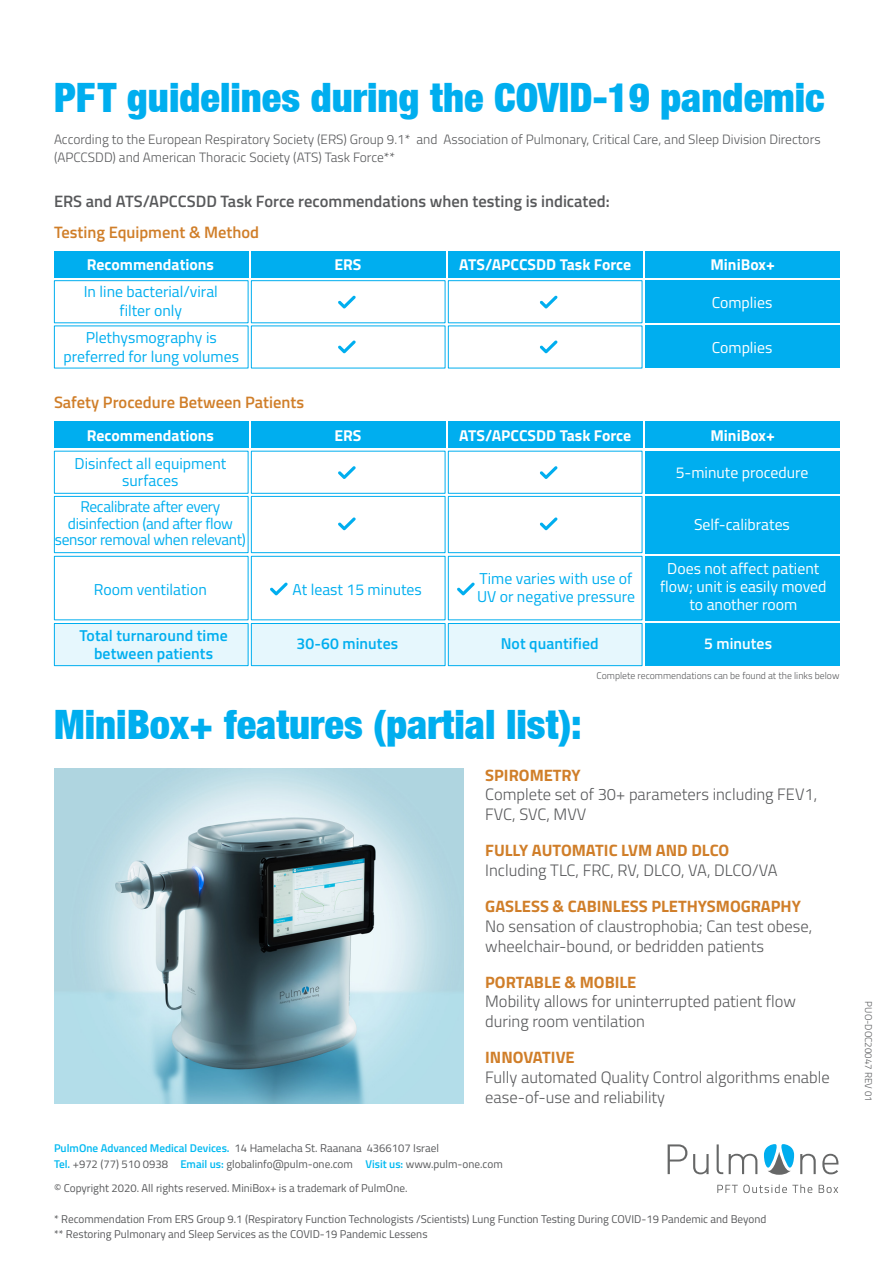
<style>
.page{position:relative;width:893px;height:1263px;background:#fff}
.page>*{position:absolute;margin:0;border:0;box-sizing:border-box;transform-origin:0 0}
.t1{font:900 condensed 40.5px "Helvetica Neue LT";color:#00aeef}
.t2{font:300 16.5px/19.8px "Titillium";color:#58595b}
.t3{font:700 16.5px "Titillium";color:#d07e29}
.t4{font:600 16.5px "Titillium";color:#58595b}
.t5{font:600 16.5px "Titillium";color:#d07e29}
.t6{font:15.75px/18.9px "Titillium";color:#00aeef;text-align:center}
.t7{font:15.75px/18px "Titillium";color:#fff;text-align:center}
.t8{font:700 15.75px "Titillium";color:#fff}
.t9{font:600 15.75px/18.9px "Titillium";letter-spacing:.005em;color:#00aeef;text-align:center}
.t10{font:600 15.75px "Titillium";letter-spacing:.005em;color:#fff}
.t11{font:15.6px/16.5px "Titillium";letter-spacing:-.02em;color:#00aeef;text-align:center}
.t12{font:300 13.5px/18px "Titillium";color:#58595b}
.t13{font:11.25px/16.5px "Titillium";color:#58595b}
.t14{font:300 9.75px "Titillium";color:#58595b}
.s1{font-weight:600;color:#00b9f1}
</style>
<div class="page">
<div style="left:54px;top:623px;width:194px;height:43px;background:#e6f7fd"></div>
<div style="left:251px;top:623px;width:194px;height:43px;background:#e6f7fd"></div>
<div style="left:448px;top:623px;width:194px;height:43px;background:#e6f7fd"></div>
<div style="left:645px;top:623px;width:194px;height:43px;background:#00aeef"></div>
<div style="left:251px;top:623px;width:194px;height:43px;border:1px solid #00aeef"></div>
<div style="left:448px;top:623px;width:194px;height:43px;border:1px solid #00aeef"></div>
<div style="left:54px;top:623px;width:194px;height:43px;border:1px solid #00aeef"></div>
<div style="left:54px;top:280px;width:194px;height:43px;border:1px solid #00aeef"></div>
<div style="left:251px;top:280px;width:194px;height:43px;border:1px solid #00aeef"></div>
<div style="left:448px;top:280px;width:194px;height:43px;border:1px solid #00aeef"></div>
<div style="left:645px;top:280px;width:194px;height:43px;background:#00aeef"></div>
<div style="left:54px;top:451px;width:194px;height:43px;border:1px solid #00aeef"></div>
<div style="left:251px;top:451px;width:194px;height:43px;border:1px solid #00aeef"></div>
<div style="left:448px;top:451px;width:194px;height:43px;border:1px solid #00aeef"></div>
<div style="left:645px;top:451px;width:194px;height:43px;background:#00aeef"></div>
<div style="left:645px;top:326px;width:194px;height:42px;background:#00aeef"></div>
<div style="left:54px;top:496px;width:194px;height:57px;border:1px solid #00aeef"></div>
<div style="left:251px;top:496px;width:194px;height:57px;border:1px solid #00aeef"></div>
<div style="left:448px;top:496px;width:194px;height:57px;border:1px solid #00aeef"></div>
<div style="left:645px;top:496px;width:194px;height:57px;background:#00aeef"></div>
<div style="left:54px;top:556px;width:194px;height:64px;border:1px solid #00aeef"></div>
<div style="left:251px;top:556px;width:194px;height:64px;border:1px solid #00aeef"></div>
<div style="left:448px;top:556px;width:194px;height:64px;border:1px solid #00aeef"></div>
<div style="left:645px;top:556px;width:194px;height:64px;background:#00aeef"></div>
<div style="left:54px;top:251px;width:194px;height:26px;background:#00aeef"></div>
<div style="left:54px;top:421px;width:194px;height:27px;background:#00aeef"></div>
<svg style="left:764px;top:1144px;width:30px;height:31px"></svg>
<svg style="left:668px;top:1144px;width:89px;height:30px"></svg>
<svg style="left:800px;top:1154px;width:38px;height:20px"></svg>
<svg style="left:717px;top:1184px;width:95px;height:9px"></svg>
<svg style="left:819px;top:1185px;width:19px;height:8px"></svg>
<div style="left:251px;top:251px;width:194px;height:26px;background:#00aeef"></div>
<div style="left:251px;top:421px;width:194px;height:27px;background:#00aeef"></div>
<div style="left:448px;top:251px;width:194px;height:26px;background:#00aeef"></div>
<div style="left:448px;top:421px;width:194px;height:27px;background:#00aeef"></div>
<div style="left:645px;top:251px;width:194px;height:26px;background:#00aeef"></div>
<div style="left:645px;top:421px;width:194px;height:27px;background:#00aeef"></div>
<img style="left:54px;top:768px;width:409px;height:335px">
<svg style="left:338px;top:296px;width:18px;height:13px"></svg>
<svg style="left:338px;top:340px;width:18px;height:13px"></svg>
<svg style="left:540px;top:296px;width:18px;height:13px"></svg>
<svg style="left:540px;top:466px;width:18px;height:13px"></svg>
<svg style="left:338px;top:466px;width:18px;height:13px"></svg>
<svg style="left:338px;top:517px;width:18px;height:13px"></svg>
<svg style="left:270px;top:582px;width:18px;height:13px"></svg>
<svg style="left:457px;top:582px;width:18px;height:13px"></svg>
<svg style="left:540px;top:517px;width:18px;height:13px"></svg>
<svg style="left:540px;top:340px;width:18px;height:13px"></svg>
<h1 class="t1" style="left:54px;top:72px;width:772px">PFT guidelines during the COVID-19 pandemic</h1>
<p class="t12" style="left:54px;top:130px;width:768px">According to the European Respiratory Society (ERS) Group 9.1* and Association of Pulmonary, Critical Care, and Sleep Division Directors (APCCSDD) and American Thoracic Society (ATS) Task Force **</p>
<h2 class="t4" style="left:54px;top:189px;width:557px">ERS and ATS/APCCSDD Task Force recommendations when testing is indicated:</h2>
<h2 class="t5" style="left:54px;top:219px;width:207px">Testing Equipment &amp; Method</h2>
<h3 class="t8" style="left:87px;top:253px;width:129px">Recommendations</h3>
<h3 class="t6" style="left:84px;top:281px;width:136px">In line bacterial/viral filter only</h3>
<h3 class="t6" style="left:86px;top:327px;width:133px">Plethysmography is</h3>
<h3 class="t6" style="left:63px;top:346px;width:177px">preferred for lung volumes</h3>
<h2 class="t5" style="left:54px;top:390px;width:252px">Safety Procedure Between Patients</h2>
<h3 class="t8" style="left:87px;top:423px;width:129px">Recommendations</h3>
<h3 class="t8" style="left:334px;top:253px;width:29px">ERS</h3>
<h3 class="t8" style="left:334px;top:423px;width:29px">ERS</h3>
<h3 class="t6" style="left:75px;top:455px;width:153px;line-height:16.5px">Disinfect all equipment surfaces</h3>
<h3 class="t11" style="left:55px;top:498px;width:193px">Recalibrate after every disinfection (and after flow sensor removal when relevant(</h3>
<h3 class="t6" style="left:94px;top:579px;width:114px">Room ventilation</h3>
<h3 class="t6" style="left:293px;top:579px;width:131px">At least 15 minutes</h3>
<h3 class="t8" style="left:459px;top:253px;width:174px">ATS/APCCSDD Task Force</h3>
<h3 class="t8" style="left:459px;top:423px;width:174px">ATS/APCCSDD Task Force</h3>
<h3 class="t6" style="left:480px;top:568px;width:154px">Time varies with use of</h3>
<h3 class="t6" style="left:477px;top:586px;width:159px">UV or negative pressure</h3>
<h3 class="t8" style="left:710px;top:253px;width:66px">MiniBox+</h3>
<h3 class="t7" style="left:712px;top:292px;width:62px">Complies</h3>
<h3 class="t7" style="left:712px;top:338px;width:62px">Complies</h3>
<h3 class="t8" style="left:710px;top:423px;width:66px">MiniBox+</h3>
<h3 class="t7" style="left:676px;top:463px;width:134px">5-minute procedure</h3>
<h3 class="t7" style="left:694px;top:514px;width:97px">Self-calibrates</h3>
<h3 class="t7" style="left:660px;top:559px;width:168px">Does not affect patient flow; unit is easily moved to another room</h3>
<h3 class="t9" style="left:79px;top:625px;width:150px">Total turnaround time between patients</h3>
<h3 class="t9" style="left:297px;top:633px;width:103px">30-60 minutes</h3>
<h3 class="t9" style="left:501px;top:633px;width:99px">Not quantified</h3>
<p class="t14" style="left:596px;top:668px;width:244px">Complete recommendations can be found at the links below</p>
<h3 class="t10" style="left:704px;top:632px;width:70px">5 minutes</h3>
<h1 class="t1" style="left:54px;top:699px;width:529px">MiniBox+ features (partial list :(</h1>
<h2 class="t3" style="left:485px;top:762px;width:97px">SPIROMETRY</h2>
<h2 class="t2" style="left:485px;top:784px;width:334px">Complete set of 30+ parameters including FEV1,<br>FVC, SVC, MVV</h2>
<h2 class="t3" style="left:485px;top:838px;width:246px">FULLY AUTOMATIC LVM AND DLCO</h2>
<h2 class="t2" style="left:485px;top:859px;width:294px">Including TLC, FRC, RV, DLCO, VA, DLCO/VA</h2>
<h2 class="t3" style="left:485px;top:894px;width:317px">GASLESS &amp; CABINLESS PLETHYSMOGRAPHY</h2>
<h2 class="t2" style="left:485px;top:915px;width:328px">No sensation of claustrophobia; Can test obese, wheelchair-bound, or bedridden patients</h2>
<h2 class="t3" style="left:485px;top:969px;width:153px">PORTABLE &amp; MOBILE</h2>
<h2 class="t2" style="left:485px;top:991px;width:312px">Mobility allows for uninterrupted patient flow during room ventilation</h2>
<h2 class="t3" style="left:485px;top:1045px;width:91px">INNOVATIVE</h2>
<h2 class="t2" style="left:485px;top:1066px;width:346px">Fully automated Quality Control algorithms enable ease-of-use and reliability</h2>
<p class="t13" style="left:365px;top:1139px;width:139px;text-indent:-311px"><span class="s1">PulmOne Advanced Medical Devices.</span> 14 Hamelacha St. Raanana 4366107 Israel<br><span class="s1">Visit us:</span> www.pulm-one.com</p>
<p class="t13" style="left:54px;top:1151px;width:355px;line-height:24px"><span class="s1">Tel.</span> +972 (77) 510 0938<br>© Copyright 2020. All rights reserved. MiniBox is+ a trademark of PulmOne.</p>
<p class="t13" style="left:54px;top:1211px;width:714px;line-height:15px">* Recommendation From ERS Group 9.1 (Respiratory Function Technologists /Scientists) Lung Function Testing During COVID-19 Pandemic and Beyond ** Restoring Pulmonary and Sleep Services as the COVID-19 Pandemic Lessens</p>
<p class="t13" style="left:180px;top:1155px;width:174px"><span class="s1">Email us:</span> globalinfo@pulm-one.com</p>
<p class="t14" style="left:876px;top:1001px;width:102px;rotate:90deg">PUO-DOC20047 REV 01</p>
</div>
